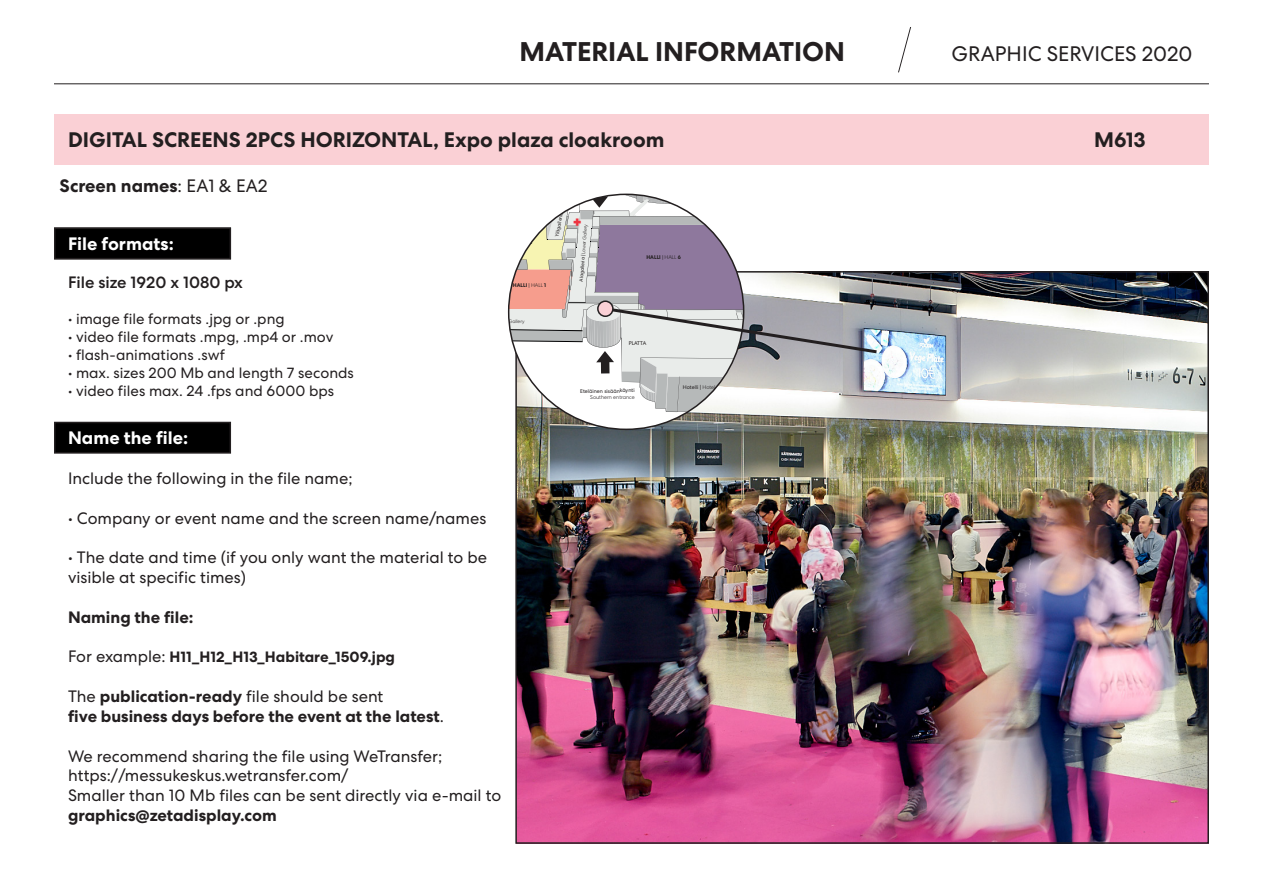
<style>
.page{position:relative;width:1263px;height:893px;background:#fff}
.page>*{position:absolute;margin:0;border:0;box-sizing:border-box;transform-origin:0 0}
.t1{font:700 27px "Centra No 2";color:#231f20}
.t2{font:700 21px "Centra No 2";color:#231f20}
.t3{font:21px "Centra No 2";color:#231f20}
.t4{font:700 18px "Centra No 2";color:#fff}
.t5{font:700 18px "Centra No 2";color:#231f20}
.t6{font:16.5px/19.8px "Centra No 2";color:#231f20}
.t7{font:700 16.5px "Centra No 2";color:#231f20}
.t8{font:500 16.5px "Centra No 2";color:#231f20}
.t9{font:15px "Centra No 2";color:#231f20}
.t10{font:700 15px "Centra No 2";color:#231f20}
.t11{font:900 14.55px "Centra No 2";color:#ee3340}
.t12{font:5.4px/6.3px "Centra No 2";letter-spacing:-.01em;color:#231f20;text-align:right}
.t13{font:700 5.4px "Centra No 2";color:#231f20}
.t14{font:4.95px "Centra No 2";color:#231f20}
.s1{font-weight:400}
.s2{font-weight:400;font-size:16.5px}
.s3{font-weight:700}
.s4{font-weight:400;font-size:4.95px}
.s5{font-weight:300}
</style>
<div class="page">
<img style="left:518px;top:274px;width:688px;height:567px">
<div style="left:54px;top:115px;width:1155px;height:50px;background:#fad0d5"></div>
<hr style="left:54px;top:83px;width:1155px;height:1px;background:#231f20">
<div style="left:55px;top:228px;width:175px;height:31px;background:#000"></div>
<div style="left:54px;top:227px;width:177px;height:32px;border:2px solid #231f20"></div>
<div style="left:55px;top:422px;width:175px;height:31px;background:#000"></div>
<div style="left:54px;top:422px;width:177px;height:32px;border:2px solid #231f20"></div>
<svg style="left:509px;top:194px;width:371px;height:232px"></svg>
<div style="left:598px;top:301px;width:15px;height:15px;background:#fad0d5;border-radius:50%"></div>
<div style="left:597px;top:300px;width:17px;height:17px;border:2px solid #231f20;border-radius:50%"></div>
<svg style="left:898px;top:27px;width:13px;height:46px"></svg>
<p class="t1" style="left:519px;top:36px;width:327px">MATERIAL INFORMATION</p>
<p class="t3" style="left:951px;top:41px;width:242px">GRAPHIC SERVICES 2020</p>
<p class="t2" style="left:68px;top:128px;width:598px">DIGITAL SCREENS 2PCS HORIZONTAL, Expo plaza cloakroom</p>
<p class="t2" style="left:1094px;top:128px;width:53px">M613</p>
<p class="t5" style="left:60px;top:175px;width:210px">Screen names<span class="s1">: EA1 &amp; EA2</span></p>
<p class="t4" style="left:68px;top:229px;width:121px">Aineisto-ohje:</p>
<p class="t4" style="left:68px;top:233px;width:107px">File formats:</p>
<p class="t8" style="left:68px;top:273px;width:176px">File size 1920 x 1080 px</p>
<p class="t9" style="left:68px;top:310px;width:218px">• image file formats .jpg or .png</p>
<p class="t9" style="left:68px;top:328px;width:267px">• video file formats .mpg, .mp4 or .mov</p>
<p class="t9" style="left:68px;top:346px;width:158px">• flash-animations .swf</p>
<p class="t9" style="left:68px;top:364px;width:287px">• max. sizes 200 Mb and length 7 seconds</p>
<p class="t9" style="left:68px;top:382px;width:268px">• video files max. 24 .fps and 6000 bps</p>
<p class="t4" style="left:68px;top:427px;width:122px">Name the file:</p>
<p class="t6" style="left:68px;top:469px;width:286px">Include the following in the file name;</p>
<p class="t6" style="left:68px;top:508px;width:420px">• Company or event name and the screen name/names</p>
<p class="t6" style="left:68px;top:548px;width:421px">• The date and time (if you only want the material to be visible at specific times)</p>
<p class="t7" style="left:68px;top:607px;width:127px">Naming the file:</p>
<p class="t10" style="left:68px;top:648px;width:329px"><span class="s2">For example:</span> H11_H12_H13_Habitare_1509.jpg</p>
<p class="t6" style="left:68px;top:686px;width:317px">The <span class="s3">publication-ready</span> file should be sent</p>
<p class="t7" style="left:68px;top:706px;width:377px">five business days before the event at the latest<span class="s1">.</span></p>
<p class="t6" style="left:68px;top:746px;width:376px">We recommend sharing the file using WeTransfer;</p>
<p class="t6" style="left:68px;top:766px;width:282px">https://messukeskus.wetransfer.com/</p>
<p class="t6" style="left:68px;top:785px;width:435px">Smaller than 10 Mb files can be sent directly via e-mail to <span class="s3">graphics@zetadisplay.com</span></p>
<p class="t13" style="left:513px;top:282px;width:35px;rotate:-1deg">HALLI <span class="s4">|</span> <span class="s5">HALL</span> 1</p>
<p class="t11" style="left:573px;top:213px;width:9px">+</p>
<p class="t14" style="left:578px;top:281px;width:59px;rotate:-86deg">Alagalleria | <span class="s5">Lower Gallery</span></p>
<p class="t13" style="left:646px;top:254px;width:36px;rotate:-1deg">HALLI <span class="s4">|</span> <span class="s5">HALL</span> 6</p>
<p class="t12" style="left:629px;top:340px;width:19px;rotate:-1deg">PLATTA</p>
<p class="t12" style="left:580px;top:388px;width:56px;rotate:-1deg">Eteläinen sisäänkäynti<br><span class="s5">Southern entrance</span></p>
<p class="t12" style="left:683px;top:384px;width:34px">Hotelli | <span class="s5">Hotel</span></p>
</div>
